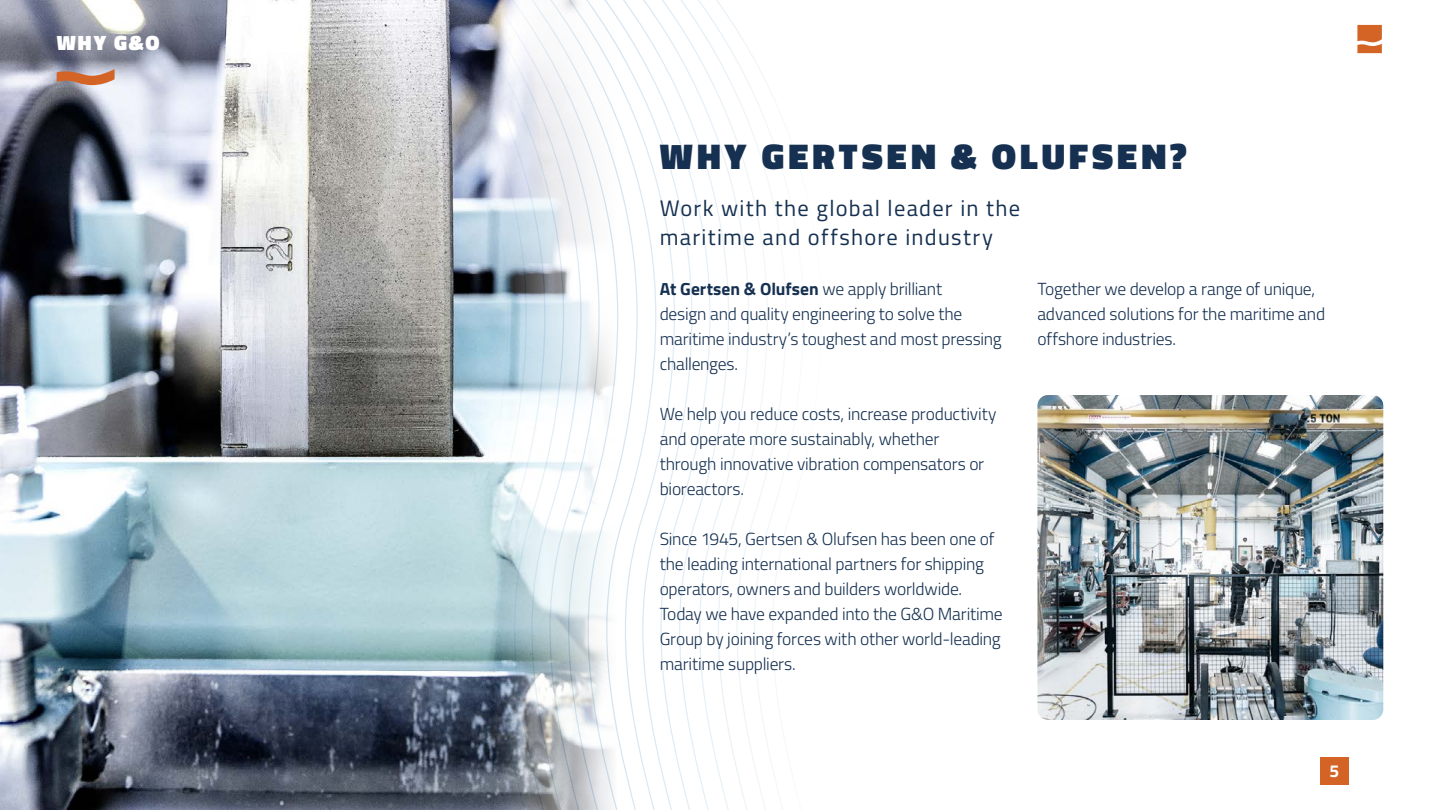
<style>
.page{position:relative;width:1440px;height:810px;background:#fff}
.page>*{position:absolute;margin:0;border:0;box-sizing:border-box;transform-origin:0 0}
.t1{font:900 36.25px "Titillium Web";letter-spacing:.115em;color:#153050}
.t2{font:22.5px/28.8px "Titillium Web";letter-spacing:.055em;color:#153050}
.t3{font:900 21px "Titillium Web";color:#fff}
.t4{font:300 17.5px/25px "Titillium Web";letter-spacing:-.015em;color:#153050}
.t5{font:700 17.38px "Titillium Web";color:#fff}
.s1{font-weight:700}
</style>
<div class="page">
<svg style="left:617px;top:0;width:21px;height:810px"></svg>
<svg style="left:750px;top:52px;width:34px;height:758px"></svg>
<svg style="left:640px;top:0;width:110px;height:810px"></svg>
<img style="left:0;top:0;width:617px;height:810px">
<img style="left:1037px;top:395px;width:346px;height:325px">
<div style="left:1320px;top:757px;width:29px;height:28px;background:#d46426"></div>
<svg style="left:1357px;top:25px;width:25px;height:28px"></svg>
<svg style="left:57px;top:69px;width:58px;height:16px"></svg>
<p class="t3" style="left:57px;top:27px;width:104px">WHY G&amp;O</p>
<h1 class="t1" style="left:660px;top:129px;width:529px">WHY GERTSEN &amp; OLUFSEN?</h1>
<p class="t2" style="left:660px;top:193px;width:362px">Work with the global leader in the maritime and offshore industry</p>
<p class="t4" style="left:660px;top:276px;width:344px"><span class="s1">At Gertsen &amp; Olufsen</span> we apply brilliant<br>design and quality engineering to solve the maritime industry’s toughest and most pressing challenges.</p>
<p class="t4" style="left:660px;top:401px;width:338px">We help you reduce costs, increase productivity and operate more sustainably, whether through innovative vibration compensators or bioreactors.</p>
<p class="t4" style="left:660px;top:526px;width:345px">Since 1945, Gertsen &amp; Olufsen has been one of the leading international partners for shipping operators, owners and builders worldwide.<br>Today we have expanded into the G&amp;O Maritime Group by joining forces with other world-leading maritime suppliers.</p>
<p class="t4" style="left:1037px;top:276px;width:289px">Together we develop a range of unique, advanced solutions for the maritime and offshore industries.</p>
<p class="t5" style="left:1330px;top:757px;width:11px">5</p>
</div>
